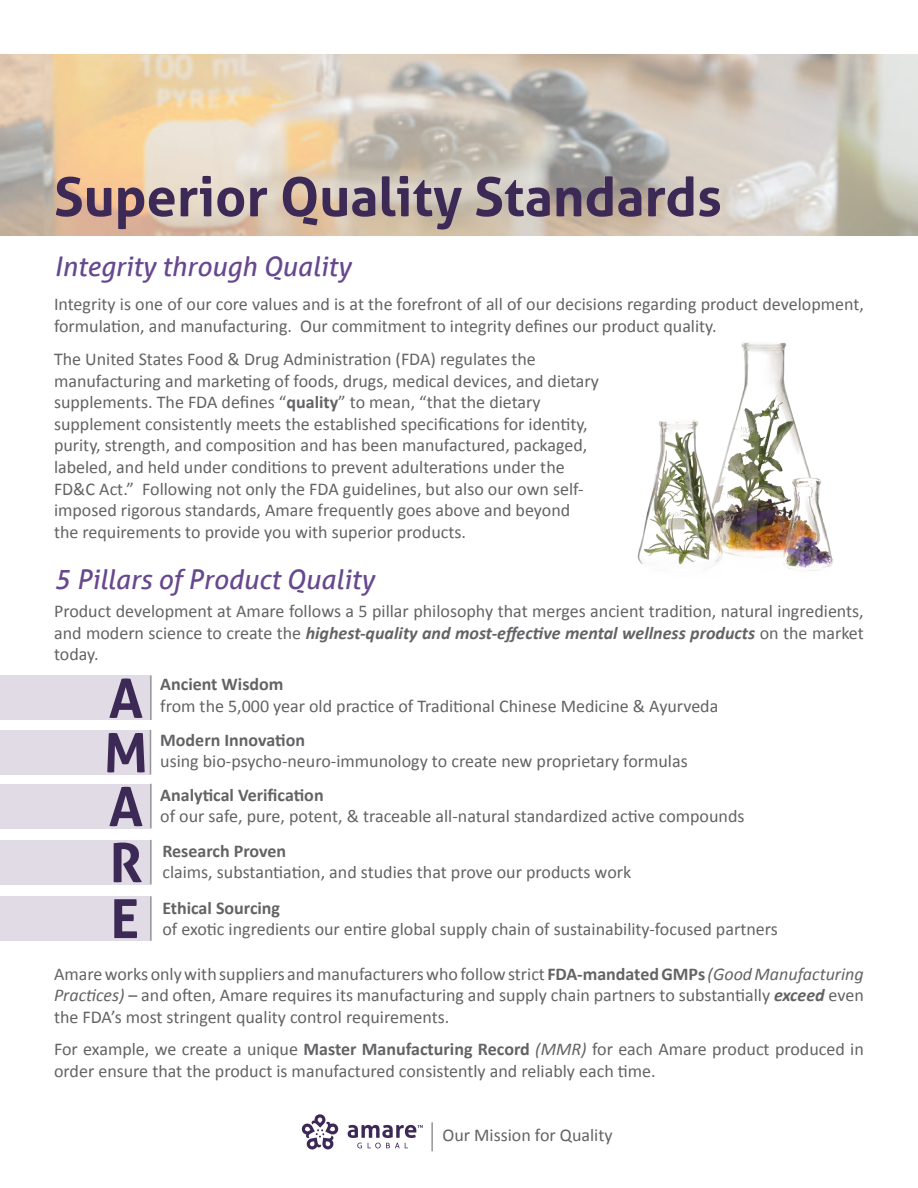
<style>
.page{position:relative;width:918px;height:1188px;background:#fff}
.page>*{position:absolute;margin:0;border:0;box-sizing:border-box;transform-origin:0 0}
.t1{font:700 54px/55.1px "Aller";color:#3d2955;text-align:justify}
.t2{font:italic 27px "Aller";color:#67488f}
.t3{font:18px/21.6px "Calibri";color:#636366}
.t4{font:700 18px "Calibri";color:#636366}
.s1{font-weight:700}
.s2{font-weight:700;font-style:italic}
.s3{font-style:italic}
</style>
<div class="page">
<svg style="left:348px;top:1125px;width:75px;height:23px"></svg>
<svg style="left:301px;top:1114px;width:38px;height:36px"></svg>
<hr style="left:431px;top:1122px;width:2px;height:29px;background:#939598">
<img style="left:0;top:54px;width:918px;height:182px">
<div style="left:0;top:675px;width:151px;height:45px;background:#e0dbe4"></div>
<div style="left:0;top:730px;width:150px;height:44px;background:#e0dbe4"></div>
<div style="left:0;top:784px;width:151px;height:44px;background:#e0dbe4"></div>
<div style="left:0;top:840px;width:151px;height:44px;background:#e0dbe4"></div>
<div style="left:0;top:896px;width:151px;height:45px;background:#e0dbe4"></div>
<hr style="left:150px;top:675px;width:2px;height:45px;background:#939598">
<hr style="left:150px;top:730px;width:1px;height:44px;background:#939598">
<hr style="left:150px;top:784px;width:2px;height:44px;background:#939598">
<hr style="left:150px;top:840px;width:2px;height:44px;background:#939598">
<hr style="left:150px;top:896px;width:2px;height:45px;background:#939598">
<img style="left:637px;top:342px;width:196px;height:229px">
<h1 class="t1" style="left:54px;top:169px;width:669px">Superior Quality Standards</h1>
<h2 class="t2" style="left:54px;top:249px;width:298px">Integrity through Quality</h2>
<p class="t3" style="left:54px;top:293px;width:811px">Integrity is one of our core values and is at the forefront of all of our decisions regarding product development, formulation, and manufacturing. Our commitment to integrity defines our product quality.</p>
<p class="t3" style="left:54px;top:347px;width:546px">The United States Food &amp; Drug Administration (FDA) regulates the manufacturing and marketing of foods, drugs, medical devices, and dietary supplements. The FDA defines “<span class="s1">quality</span>” to mean, “that the dietary supplement consistently meets the established specifications for identity, purity, strength, and composition and has been manufactured, packaged, labeled, and held under conditions to prevent adulterations under the FD&amp;C Act.” Following not only the FDA guidelines, but also our own self&shy;imposed rigorous standards, Amare frequently goes above and beyond the requirements to provide you with superior products.</p>
<h2 class="t2" style="left:54px;top:563px;width:322px">5 Pillars of Product Quality</h2>
<p class="t3" style="left:54px;top:599px;width:811px;text-align:justify">Product development at Amare follows a 5 pillar philosophy that merges ancient tradition, natural ingredients, and modern science to create the <span class="s2">highest-quality and most-effective mental wellness products</span> on the market today.</p>
<h1 class="t1" style="left:104px;top:671px;width:46px">A M A R E</h1>
<p class="t4" style="left:160px;top:673px;width:125px">Ancient Wisdom</p>
<p class="t3" style="left:160px;top:694px;width:560px">from the 5,000 year old practice of Traditional Chinese Medicine &amp; Ayurveda</p>
<p class="t4" style="left:160px;top:728px;width:146px">Modern Innovation</p>
<p class="t3" style="left:160px;top:750px;width:529px">using bio-psycho-neuro-immunology to create new proprietary formulas</p>
<p class="t4" style="left:160px;top:784px;width:165px">Analytical Verification</p>
<p class="t3" style="left:160px;top:805px;width:586px">of our safe, pure, potent, &amp; traceable all-natural standardized active compounds</p>
<p class="t4" style="left:162px;top:840px;width:125px">Research Proven</p>
<p class="t3" style="left:162px;top:861px;width:470px">claims, substantiation, and studies that prove our products work</p>
<p class="t4" style="left:162px;top:897px;width:119px">Ethical Sourcing</p>
<p class="t3" style="left:162px;top:918px;width:617px">of exotic ingredients our entire global supply chain of sustainability-focused partners</p>
<p class="t3" style="left:54px;top:962px;width:811px;text-align:justify">Amare works only with suppliers and manufacturers who follow strict <span class="s1">FDA-mandated GMPs</span> <span class="s3">(Good Manufacturing Practices)</span> – and often, Amare requires its manufacturing and supply chain partners to substantially <span class="s2">exceed</span> even the FDA’s most stringent quality control requirements.</p>
<p class="t3" style="left:54px;top:1037px;width:811px">For example, we create a unique <span class="s1">Master Manufacturing Record</span> <span class="s3">(MMR)</span> for each Amare product produced in order ensure that the product is manufactured consistently and reliably each time.</p>
<p class="t3" style="left:443px;top:1124px;width:172px">Our Mission for Quality</p>
</div>
